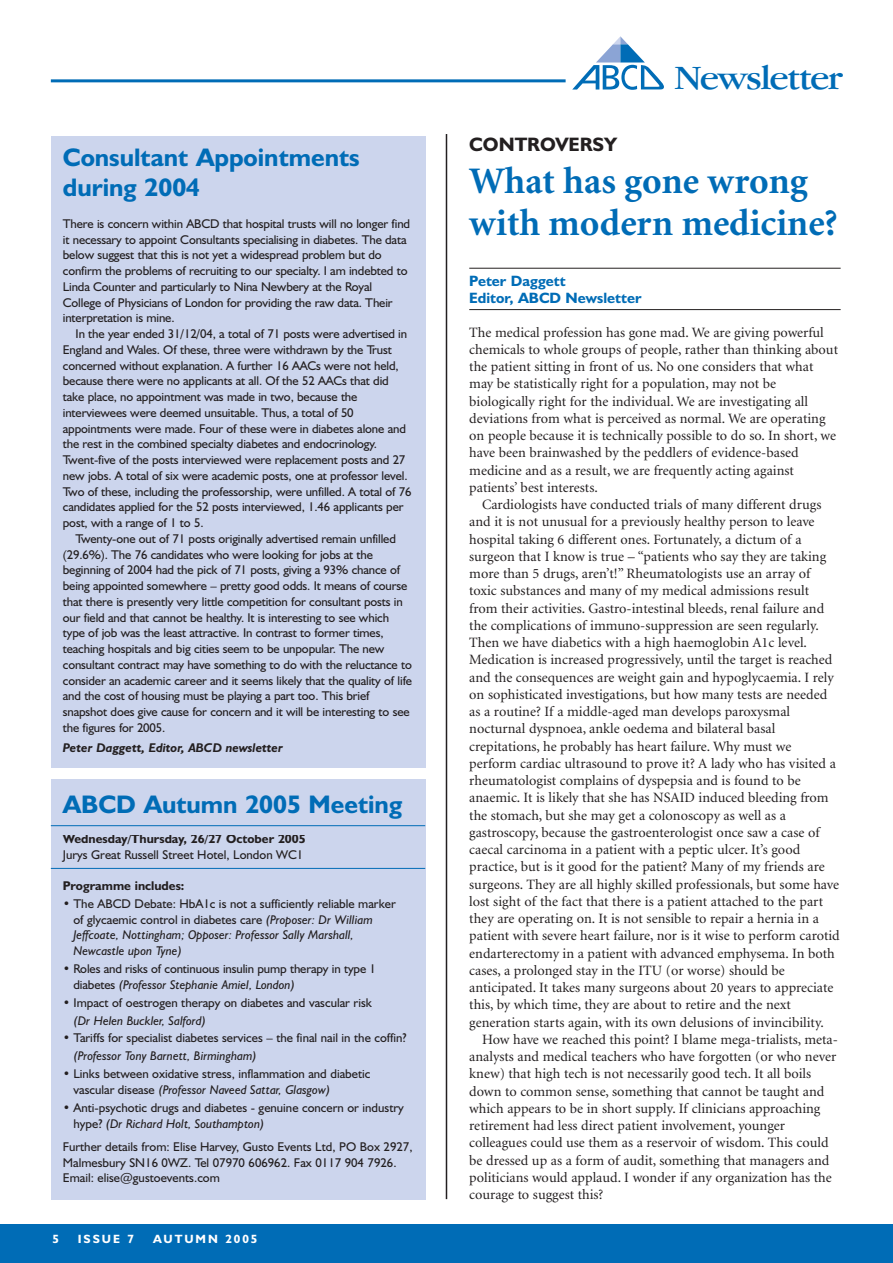
<style>
.page{position:relative;width:893px;height:1263px;background:#fff}
.page>*{position:absolute;margin:0;border:0;box-sizing:border-box;transform-origin:0 0}
.t1{font:700 37.5px/42px "Minion";color:#006cb6}
.t2{font:35.1px "Garamond IT Cby BT";letter-spacing:-.045em;color:#006cb6;scale:1.1 1}
.t3{font:700 25.5px/30px "Humanist 521 BT";color:#006cb6}
.t4{font:700 19.5px "Humanist 521 BT";color:#231f20}
.t5{font:700 15px/17.2px "Humanist 521 BT";color:#006cb6}
.t6{font:14.25px/17.2px "Minion";color:#231f20}
.t7{font:12.75px/15.8px "Humanist 521 BT";letter-spacing:-.01em;color:#231f20}
.t8{font:italic 12.75px/15.8px "Humanist 521 BT";color:#231f20}
.t9{font:700 12.75px "Humanist 521 BT";color:#231f20}
.t10{font:italic 700 12.75px "Humanist 521 BT";color:#231f20}
.t11{font:700 12px "Humanist 521 BT";letter-spacing:.165em;color:#fff}
.s1{font-style:normal}
.s2{font-style:italic}
</style>
<div class="page">
<hr style="left:469px;top:268px;width:371px;height:1px;background:#231f20">
<hr style="left:469px;top:309px;width:371px;height:1px;background:#231f20">
<div style="left:0;top:1225px;width:892px;height:38px;background:#006cb6"></div>
<svg style="left:572px;top:36px;width:92px;height:54px"></svg>
<hr style="left:51px;top:79px;width:514px;height:3px;background:#006cb6">
<div style="left:51px;top:136px;width:374px;height:632px;background:#ccd5ed"></div>
<div style="left:51px;top:822px;width:374px;height:377px;background:#ccd5ed"></div>
<div style="left:51px;top:779px;width:374px;height:56px;background:#ccd5ed"></div>
<hr style="left:51px;top:868px;width:374px;height:1px;background:#006cb6">
<hr style="left:51px;top:825px;width:374px;height:1px;background:#006cb6">
<hr style="left:446px;top:134px;width:1px;height:1065px;background:#231f20">
<h3 class="t3" style="left:63px;top:145px;width:298px">Consultant Appointments during 2004</h3>
<p class="t7" style="left:63px;top:217px;width:349px">There is concern within ABCD that hospital trusts will no longer find it necessary to appoint Consultants specialising in diabetes. The data below suggest that this is not yet a widespread problem but do confirm the problems of recruiting to our specialty. I am indebted to Linda Counter and particularly to Nina Newbery at the Royal College of Physicians of London for providing the raw data. Their interpretation is mine.</p>
<p class="t7" style="left:63px;top:327px;width:350px;text-indent:13px">In the year ended 31/12/04, a total of 71 posts were advertised in England and Wales. Of these, three were withdrawn by the Trust concerned without explanation. A further 16 AACs were not held, because there were no applicants at all. Of the 52 AACs that did take place, no appointment was made in two, because the interviewees were deemed unsuitable. Thus, a total of 50 appointments were made. Four of these were in diabetes alone and the rest in the combined specialty diabetes and endocrinology.<br>Twent-five of the posts interviewed were replacement posts and 27 new jobs. A total of six were academic posts, one at professor level.<br>Two of these, including the professorship, were unfilled. A total of 76 candidates applied for the 52 posts interviewed, 1.46 applicants per post, with a range of 1 to 5.</p>
<p class="t7" style="left:63px;top:532px;width:351px;text-indent:13px">Twenty-one out of 71 posts originally advertised remain unfilled (29.6%). The 76 candidates who were looking for jobs at the beginning of 2004 had the pick of 71 posts, giving a 93% chance of being appointed somewhere – pretty good odds. It means of course that there is presently very little competition for consultant posts in our field and that cannot be healthy. It is interesting to see which type of job was the least attractive. In contrast to former times, teaching hospitals and big cities seem to be unpopular. The new consultant contract may have something to do with the reluctance to consider an academic career and it seems likely that the quality of life and the cost of housing must be playing a part too. This brief snapshot does give cause for concern and it will be interesting to see the figures for 2005.</p>
<p class="t10" style="left:63px;top:743px;width:222px">Peter Daggett, Editor, ABCD newsletter</p>
<h3 class="t3" style="left:63px;top:792px;width:341px">ABCD Autumn 2005 Meeting</h3>
<p class="t9" style="left:63px;top:834px;width:244px">Wednesday/Thursday, 26/27 October 2005</p>
<p class="t7" style="left:63px;top:848px;width:242px">Jurys Great Russell Street Hotel, London WC1</p>
<p class="t9" style="left:63px;top:881px;width:123px">Programme includes:</p>
<p class="t8" style="left:73px;top:897px;width:324px;text-indent:-11px"><span class="s1">• The ABCD Debate: HbA1c is not a sufficiently reliable marker of glycaemic control in diabetes care</span> (Proposer: Dr William Jeffcoate, Nottingham; Opposer: Professor Sally Marshall, Newcastle upon Tyne)</p>
<p class="t7" style="left:73px;top:962px;width:304px;text-indent:-11px">• Roles and risks of continuous insulin pump therapy in type 1 diabetes <span class="s2">(Professor Stephanie Amiel, London)</span></p>
<p class="t7" style="left:63px;top:996px;width:311px">• Impact of oestrogen therapy on diabetes and vascular risk</p>
<p class="t8" style="left:73px;top:1014px;width:134px">(Dr Helen Buckler, Salford)</p>
<p class="t7" style="left:63px;top:1031px;width:345px">• Tariffs for specialist diabetes services – the final nail in the coffin?</p>
<p class="t8" style="left:73px;top:1049px;width:185px">(Professor Tony Barnett, Birmingham)</p>
<p class="t7" style="left:73px;top:1067px;width:298px;text-indent:-11px">• Links between oxidative stress, inflammation and diabetic vascular disease <span class="s2">(Professor Naveed Sattar, Glasgow)</span></p>
<p class="t7" style="left:73px;top:1101px;width:332px;text-indent:-11px">• Anti-psychotic drugs and diabetes - genuine concern or industry hype? <span class="s2">(Dr Richard Holt, Southampton)</span></p>
<p class="t7" style="left:63px;top:1140px;width:351px">Further details from: Elise Harvey, Gusto Events Ltd, PO Box 2927,<br>Malmesbury SN16 0WZ. Tel 07970 606962. Fax 0117 904 7926.<br>Email: elise@gustoevents.com</p>
<p class="t11" style="left:52px;top:1234px;width:8px">5</p>
<p class="t11" style="left:78px;top:1234px;width:58px">ISSUE 7</p>
<p class="t11" style="left:153px;top:1234px;width:106px">AUTUMN 2005</p>
<h2 class="t2" style="left:674px;top:64px;width:155px">Newsletter</h2>
<h3 class="t4" style="left:469px;top:137px;width:149px">CONTROVERSY</h3>
<h1 class="t1" style="left:469px;top:163px;width:370px">What has gone wrong with modern medicine?</h1>
<p class="t5" style="left:469px;top:273px;width:174px">Peter Daggett<br>Editor, ABCD Newsletter</p>
<p class="t6" style="left:469px;top:325px;width:370px">The medical profession has gone mad. We are giving powerful chemicals to whole groups of people, rather than thinking about the patient sitting in front of us. No one considers that what may be statistically right for a population, may not be biologically right for the individual. We are investigating all deviations from what is perceived as normal. We are operating on people because it is technically possible to do so. In short, we have been brainwashed by the peddlers of evidence-based medicine and as a result, we are frequently acting against patients’ best interests.</p>
<p class="t6" style="left:469px;top:497px;width:372px;text-indent:13px">Cardiologists have conducted trials of many different drugs and it is not unusual for a previously healthy person to leave hospital taking 6 different ones. Fortunately, a dictum of a surgeon that I know is true – “patients who say they are taking more than 5 drugs, aren’t!” Rheumatologists use an array of toxic substances and many of my medical admissions result from their activities. Gastro-intestinal bleeds, renal failure and the complications of immuno-suppression are seen regularly.<br>Then we have diabetics with a high haemoglobin A1c level.<br>Medication is increased progressively, until the target is reached and the consequences are weight gain and hypoglycaemia. I rely on sophisticated investigations, but how many tests are needed as a routine? If a middle-aged man develops paroxysmal nocturnal dyspnoea, ankle oedema and bilateral basal crepitations, he probably has heart failure. Why must we perform cardiac ultrasound to prove it? A lady who has visited a rheumatologist complains of dyspepsia and is found to be anaemic. It is likely that she has NSAID induced bleeding from the stomach, but she may get a colonoscopy as well as a gastroscopy, because the gastroenterologist once saw a case of caecal carcinoma in a patient with a peptic ulcer. It’s good practice, but is it good for the patient? Many of my friends are surgeons. They are all highly skilled professionals, but some have lost sight of the fact that there is a patient attached to the part they are operating on. It is not sensible to repair a hernia in a patient with severe heart failure, nor is it wise to perform carotid endarterectomy in a patient with advanced emphysema. In both cases, a prolonged stay in the ITU (or worse) should be anticipated. It takes many surgeons about 20 years to appreciate this, by which time, they are about to retire and the next generation starts again, with its own delusions of invincibility.</p>
<p class="t6" style="left:469px;top:1032px;width:370px;text-indent:13px">How have we reached this point? I blame mega-trialists, meta&shy;analysts and medical teachers who have forgotten (or who never knew) that high tech is not necessarily good tech. It all boils down to common sense, something that cannot be taught and which appears to be in short supply. If clinicians approaching retirement had less direct patient involvement, younger colleagues could use them as a reservoir of wisdom. This could be dressed up as a form of audit, something that managers and politicians would applaud. I wonder if any organization has the courage to suggest this?</p>
</div>
